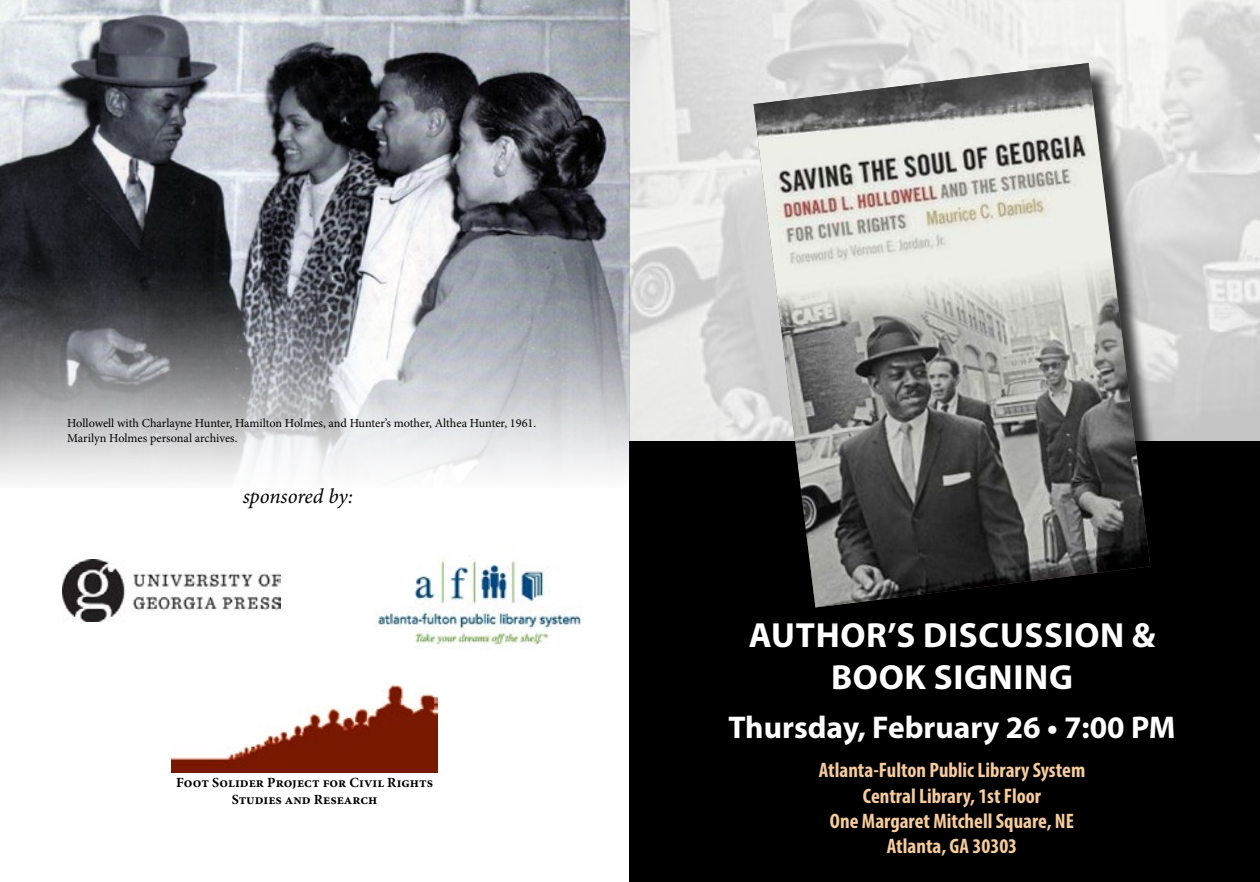
<style>
.page{position:relative;width:1260px;height:882px;background:#fff}
.page>*{position:absolute;margin:0;border:0;box-sizing:border-box;transform-origin:0 0}
.t1{font:700 35px/42px "Myriad Pro";letter-spacing:.02em;color:#fff;text-align:center}
.t2{font:700 31.5px "Myriad Pro";color:#fff}
.t3{font:700 condensed 21px/25.2px "Myriad Pro";color:#f7cc9c;text-align:center}
.t4{font:italic 21px "Minion Pro";letter-spacing:-.01em;color:#000}
.t5{font:700 14px/16.8px "Minion Pro";color:#000;text-align:center}
.t6{font:12.25px/14.7px "Minion Pro";letter-spacing:-.005em;color:#000}
</style>
<div class="page">
<div style="left:629px;top:441px;width:631px;height:441px;background:#000"></div>
<img style="left:0;top:0;width:629px;height:481px">
<img style="left:63px;top:559px;width:218px;height:62px">
<img style="left:377px;top:558px;width:205px;height:88px">
<img style="left:172px;top:685px;width:266px;height:88px">
<img style="left:629px;top:0;width:631px;height:441px">
<div style="left:756px;top:66px;width:416px;height:563px;background:#000;opacity:.75"></div>
<img style="left:754px;top:63px;width:396px;height:544px">
<p class="t6" style="left:67px;top:416px;width:471px">Hollowell with Charlayne Hunter, Hamilton Holmes, and Hunter’s mother, Althea Hunter, 1961.<br>Marilyn Holmes personal archives.</p>
<h3 class="t4" style="left:243px;top:482px;width:112px">sponsored by:</h3>
<p class="t5" style="left:176px;top:774px;width:258px">Foot Solider Project for Civil Rights<br>Studies and Research</p>
<h1 class="t1" style="left:749px;top:613px;width:408px">AUTHOR’S DISCUSSION &amp;<br>BOOK SIGNING</h1>
<h2 class="t2" style="left:728px;top:707px;width:449px">THURSDAY, FEBRUARY 26 • 7:00 PM</h2>
<h3 class="t3" style="left:819px;top:757px;width:268px">Atlanta-Fulton Public Library System<br>Central Library, 1st Floor<br>One Margaret Mitchell Square, NE<br>Atlanta, GA 30303</h3>
</div>
